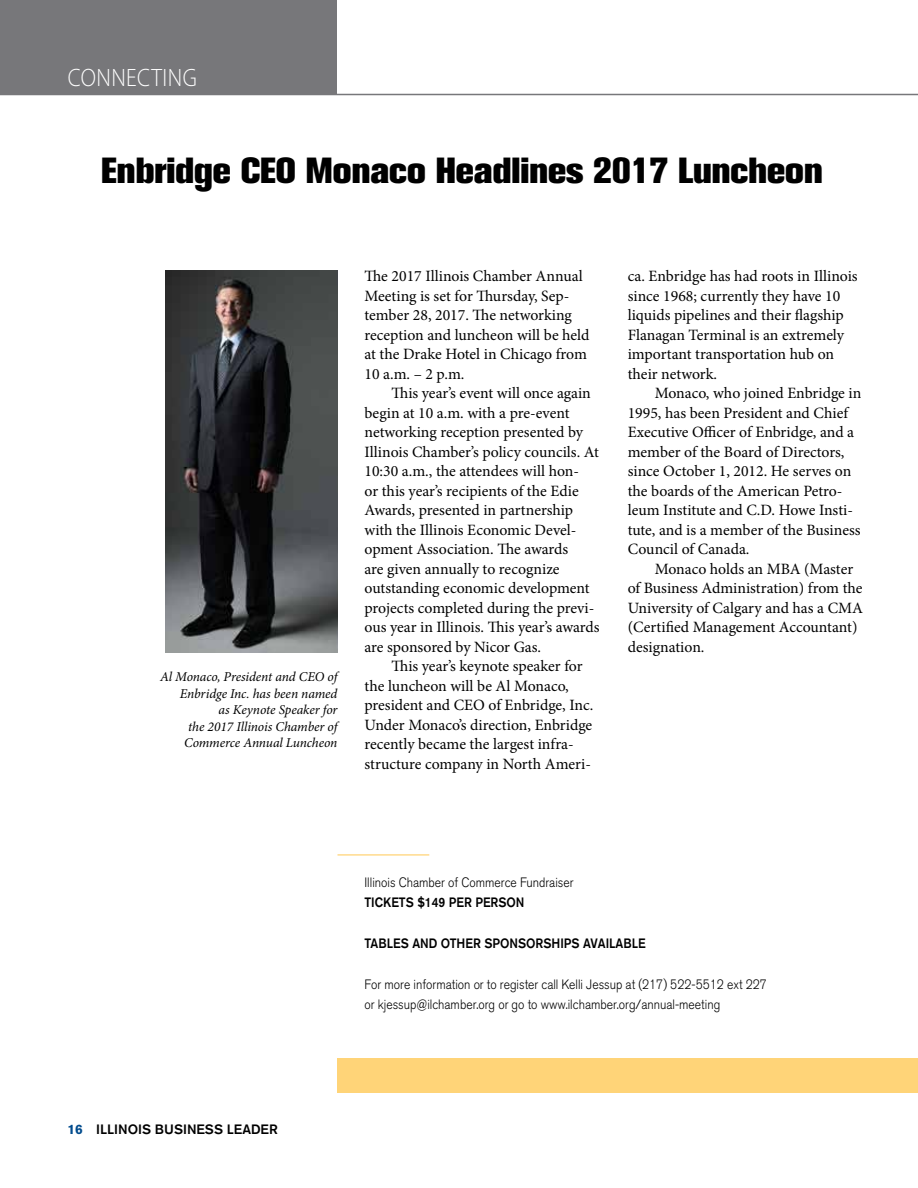
<style>
.page{position:relative;width:918px;height:1188px;background:#fff}
.page>*{position:absolute;margin:0;border:0;box-sizing:border-box;transform-origin:0 0}
.t1{font:800 36px "Akzidenz Grotesk BQ";color:#000}
.t2{font:300 25.2px "Myriad Pro";letter-spacing:.02em;color:#fff;scale:.9 1}
.t3{font:15.75px/19.5px "Minion Pro";color:#000}
.t4{font:300 13.5px/20.4px "Akzidenz Grotesk BQ";color:#000;scale:.9 1}
.t5{font:italic 13.5px/16.5px "Minion Pro";letter-spacing:-.005em;color:#000;text-align:right}
.t6{font:500 13.5px "Akzidenz Grotesk BQ";color:#000;scale:.9 1}
.t7{font:500 13.5px "Akzidenz Grotesk BQ";color:#000}
.s1{font-weight:700;color:#004b8d}
</style>
<div class="page">
<div style="left:0;top:0;width:338px;height:94px;background:#77777a"></div>
<hr style="left:0;top:94px;width:918px;height:1px;background:#77777a">
<img style="left:165px;top:270px;width:173px;height:382px">
<hr style="left:338px;top:854px;width:91px;height:2px;background:#ffd478">
<div style="left:338px;top:1058px;width:580px;height:35px;background:#ffd478"></div>
<h2 class="t2" style="left:68px;top:63px;width:145px">CONNECTING</h2>
<h1 class="t1" style="left:101px;top:150px;width:723px">Enbridge CEO Monaco Headlines 2017 Luncheon</h1>
<p class="t5" style="left:160px;top:669px;width:179px">Al Monaco, President and CEO of<br>Enbridge Inc. has been named<br>as Keynote Speaker for<br>the 2017 Illinois Chamber of<br>Commerce Annual Luncheon</p>
<p class="t3" style="left:364px;top:267px;width:227px">The 2017 Illinois Chamber Annual<br>Meeting is set for Thursday, Sep&shy;tember 28, 2017. The networking reception and luncheon will be held at the Drake Hotel in Chicago from<br>10 a.m. – 2 p.m.</p>
<p class="t3" style="left:364px;top:384px;width:237px;text-indent:27px">This year’s event will once again begin at 10 a.m. with a pre-event networking reception presented by Illinois Chamber’s policy councils. At 10:30 a.m., the attendees will hon-<br>or this year’s recipients of the Edie Awards, presented in partnership with the Illinois Economic Devel&shy;opment Association. The awards<br>are given annually to recognize outstanding economic development projects completed during the previ&shy;ous year in Illinois. This year’s awards are sponsored by Nicor Gas.</p>
<p class="t3" style="left:364px;top:657px;width:230px;text-indent:27px">This year’s keynote speaker for the luncheon will be Al Monaco, president and CEO of Enbridge, Inc.<br>Under Monaco’s direction, Enbridge recently became the largest infra&shy;structure company in North Ameri-</p>
<p class="t3" style="left:628px;top:267px;width:231px">ca. Enbridge has had roots in Illinois since 1968; currently they have 10 liquids pipelines and their flagship<br>Flanagan Terminal is an extremely important transportation hub on their network.</p>
<p class="t3" style="left:628px;top:384px;width:235px;text-indent:27px">Monaco, who joined Enbridge in<br>1995, has been President and Chief<br>Executive Officer of Enbridge, and a member of the Board of Directors, since October 1, 2012. He serves on the boards of the American Petro&shy;leum Institute and C.D. Howe Insti&shy;tute, and is a member of the Business<br>Council of Canada.</p>
<p class="t3" style="left:628px;top:559px;width:237px;text-indent:27px">Monaco holds an MBA (Master of Business Administration) from the<br>University of Calgary and has a CMA (Certified Management Accountant) designation.</p>
<p class="t4" style="left:364px;top:872px;width:234px">Illinois Chamber of Commerce Fundraiser</p>
<p class="t6" style="left:364px;top:894px;width:39px">TICKETS</p>
<p class="t6" style="left:417px;top:894px;width:45px">$149 PER</p>
<p class="t6" style="left:475px;top:894px;width:10px">PERSON</p>
<p class="t6" style="left:364px;top:935px;width:17px">TABLES</p>
<p class="t6" style="left:412px;top:935px;width:11px">AND</p>
<p class="t6" style="left:441px;top:935px;width:68px">OTHER SPONSORS</p>
<p class="t6" style="left:552px;top:935px;width:61px">HIPS AVAILABLE</p>
<p class="t4" style="left:365px;top:974px;width:449px">For more information or to register call Kelli Jessup at (217) 522-5512 ext 227 or kjessup@ilchamber.org or go to www.ilchamber.org/annual-meeting</p>
<p class="t7" style="left:68px;top:1121px;width:212px"><span class="s1">16</span> ILLINOIS BUSINESS LEADER</p>
</div>
